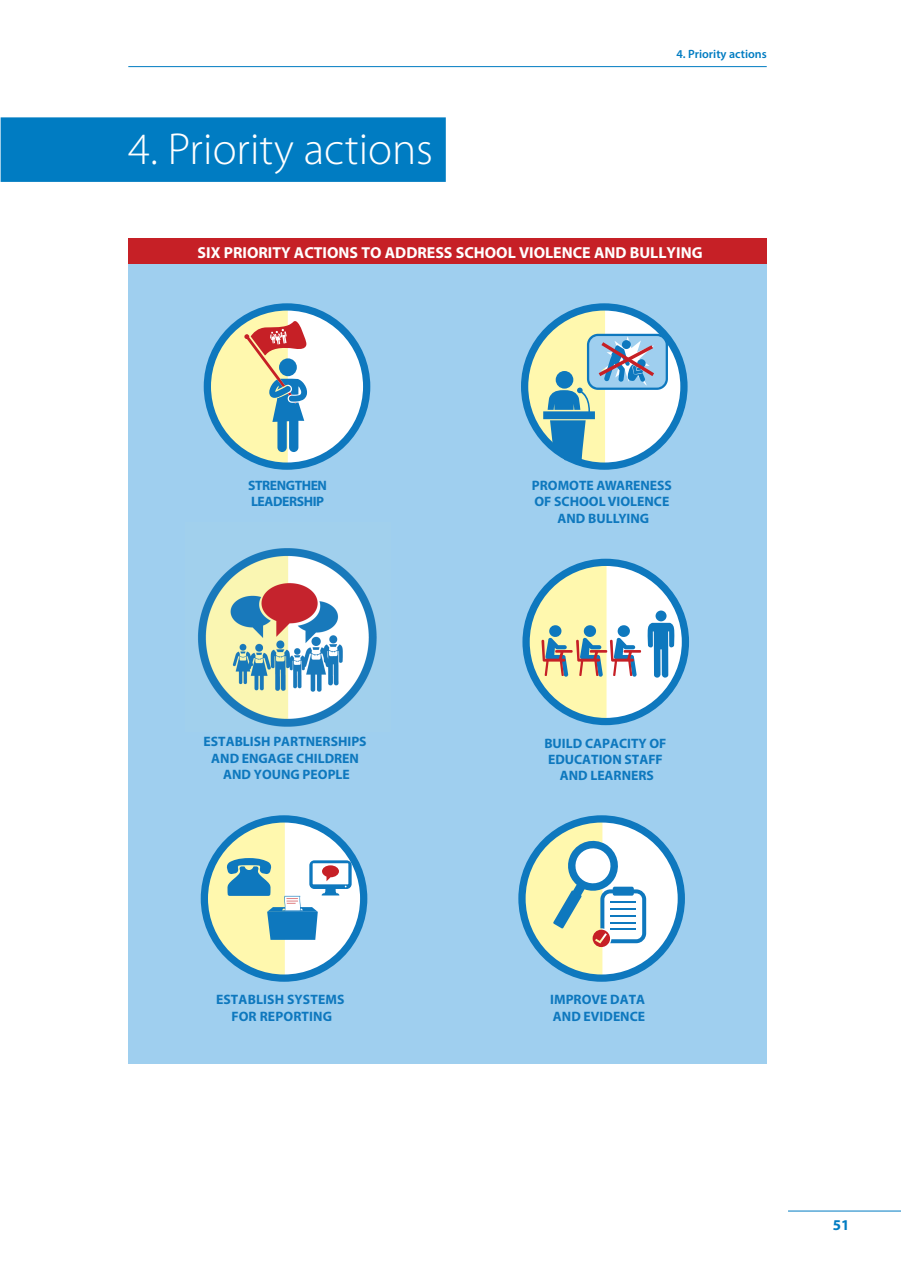
<style>
.page{position:relative;width:901px;height:1271px;background:#fff}
.page>*{position:absolute;margin:0;border:0;box-sizing:border-box;transform-origin:0 0}
.t1{font:300 45px "Myriad Pro";color:#fff}
.t2{font:700 15.9px "Myriad Pro";color:#fff}
.t3{font:700 15px "Myriad Pro";color:#007cc2}
.t4{font:700 13.65px/16.4px "Myriad Pro";color:#0e78be;text-align:center}
.t5{font:700 13.65px/16.4px "Myriad Pro";letter-spacing:-.03em;color:#0e78be}
.t6{font:600 12px "Myriad Pro";color:#007cc2}
</style>
<div class="page">
<hr style="left:787px;top:1210px;width:113px;height:1px;background:#007cc2">
<hr style="left:128px;top:66px;width:638px;height:1px;background:#007cc2">
<div style="left:1px;top:117px;width:444px;height:65px;background:#007cc2"></div>
<div style="left:128px;top:251px;width:638px;height:813px;background:#9fcfef"></div>
<svg style="left:201px;top:815px;width:166px;height:167px"></svg>
<svg style="left:518px;top:815px;width:166px;height:167px"></svg>
<svg style="left:521px;top:303px;width:166px;height:167px"></svg>
<svg style="left:522px;top:559px;width:166px;height:166px"></svg>
<div style="left:128px;top:238px;width:638px;height:25px;background:#c62026"></div>
<svg style="left:204px;top:303px;width:166px;height:167px"></svg>
<img style="left:198px;top:548px;width:179px;height:179px">
<h1 class="t1" style="left:128px;top:124px;width:306px">4. Priority actions</h1>
<p class="t6" style="left:676px;top:47px;width:92px">4. Priority actions</p>
<p class="t2" style="left:197px;top:242px;width:506px">SIX PRIORITY ACTIONS TO ADDRESS SCHOOL VIOLENCE AND BULLYING</p>
<p class="t5" style="left:248px;top:477px;width:80px">STRENGTHEN<br>LEADERSHIP</p>
<p class="t4" style="left:531px;top:477px;width:141px">PROMOTE AWARENESS<br>OF SCHOOL VIOLENCE<br>AND BULLYING</p>
<p class="t4" style="left:203px;top:733px;width:164px">ESTABLISH PARTNERSHIPS<br>AND ENGAGE CHILDREN<br>AND YOUNG PEOPLE</p>
<p class="t4" style="left:544px;top:734px;width:124px">BUILD CAPACITY OF<br>EDUCATION STAFF<br>AND LEARNERS</p>
<p class="t4" style="left:216px;top:991px;width:130px">ESTABLISH SYSTEMS<br>FOR REPORTING</p>
<p class="t4" style="left:550px;top:991px;width:96px;text-align:left">IMPROVE DATA<br>AND EVIDENCE</p>
<p class="t3" style="left:832px;top:1215px;width:18px">51</p>
</div>
